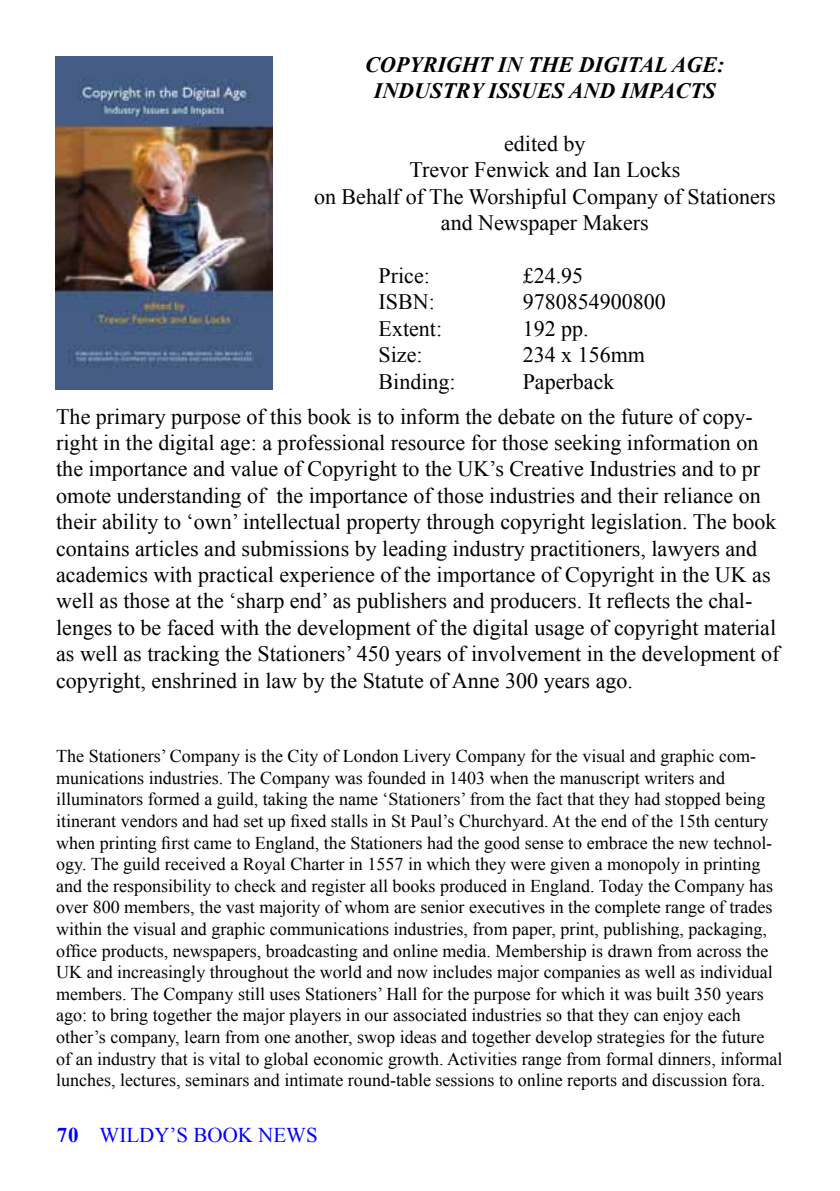
<style>
.page{position:relative;width:840px;height:1191px;background:#fff}
.page>*{position:absolute;margin:0;border:0;box-sizing:border-box;transform-origin:0 0}
.t1{font:22px/26.4px "Times New Roman";color:#000}
.t2{font:italic 700 22px/26.4px "Times New Roman";color:#000}
.t3{font:21px "Times New Roman";color:#00f}
.t4{font:18px/21.6px "Times New Roman";color:#000}
.s1{font-weight:700}
</style>
<div class="page">
<img style="left:55px;top:57px;width:217px;height:332px">
<p class="t2" style="left:373px;top:50px;width:352px;text-indent:-9px">COPYRIGHT IN THE DIGITAL AGE:<br>IND USTRY</p>
<p class="t2" style="left:488px;top:77px;width:98px">ISS UES AND</p>
<p class="t2" style="left:620px;top:77px;width:25px">IMPACTS</p>
<p class="t1" style="left:314px;top:130px;width:463px;text-align:center">edited by<br>Trevor Fenwick and Ian Locks<br>on Behalf of The Worshipful Company of Stationers and Newspaper Makers</p>
<p class="t1" style="left:378px;top:262px;width:53px">Price:</p>
<p class="t1" style="left:522px;top:262px;width:62px">£24.95</p>
<p class="t1" style="left:378px;top:288px;width:58px">ISBN:</p>
<p class="t1" style="left:522px;top:288px;width:144px">9780854900800</p>
<p class="t1" style="left:378px;top:315px;width:65px">Extent:</p>
<p class="t1" style="left:522px;top:315px;width:67px">192 pp.</p>
<p class="t1" style="left:378px;top:341px;width:46px">Size:</p>
<p class="t1" style="left:522px;top:341px;width:124px">234 x 156mm</p>
<p class="t1" style="left:378px;top:368px;width:79px">Binding:</p>
<p class="t1" style="left:56px;top:363px;width:697px;line-height:35px;text-indent:466px">Paperback<br>The primary purpose of this book is to inform the debate on the future of copy-</p>
<p class="t1" style="left:56px;top:429px;width:724px">right in the digital age: a professional resource for those seeking information on the importance and value of Copyright to the UK’s Creative Industries and to pr omote understanding of the importance of those industries and their reliance on their ability to ‘own’ intellectual property through copyright legislation. The book contains articles and submissions by leading industry practitioners, lawyers and academics with practical experience of the importance of Copyright in the UK as well as those at the ‘sharp end’ as publishers and producers. It reflects the chal&shy;lenges to be faced with the development of the digital usage of copyright material as well as tracking the Stationers’ 450 years of involvement in the development of copyright, enshrined in law by the Statute of Anne 300 years ago.</p>
<p class="t4" style="left:56px;top:745px;width:727px">The Stationers’ Company is the City of London Livery Company for the visual and graphic com&shy;munications industries. The Company was founded in 1403 when the manuscript writers and illuminators formed a guild, taking the name ‘Stationers’ from the fact that they had stopped being itinerant vendors and had set up fixed stalls in St Paul’s Churchyard. At the end of the 15th century when printing first came to England, the Stationers had the good sense to embrace the new technol&shy;ogy. The guild received a Royal Charter in 1557 in which they were given a monopoly in printing and the responsibility to check and register all books produced in England. Today the Company has over 800 members, the vast majority of whom are senior executives in the complete range of trades within the visual and graphic communications industries, from paper, print, publishing, packaging, office products, newspapers, broadcasting and online media. Membership is drawn from across the UK and increasingly throughout the world and now includes major companies as well as individual members. The Company still uses Stationers’ Hall for the purpose for which it was built 350 years ago: to bring together the major players in our associated industries so that they can enjoy each other’s company, learn from one another, swop ideas and together develop strategies for the future of an industry that is vital to global economic growth. Activities range from formal dinners, informal lunches, lectures, seminars and intimate round-table sessions to online reports and discussion fora.</p>
<p class="t3" style="left:57px;top:1120px;width:262px"><span class="s1">70</span> WILDY’S BOOK NEWS</p>
</div>
